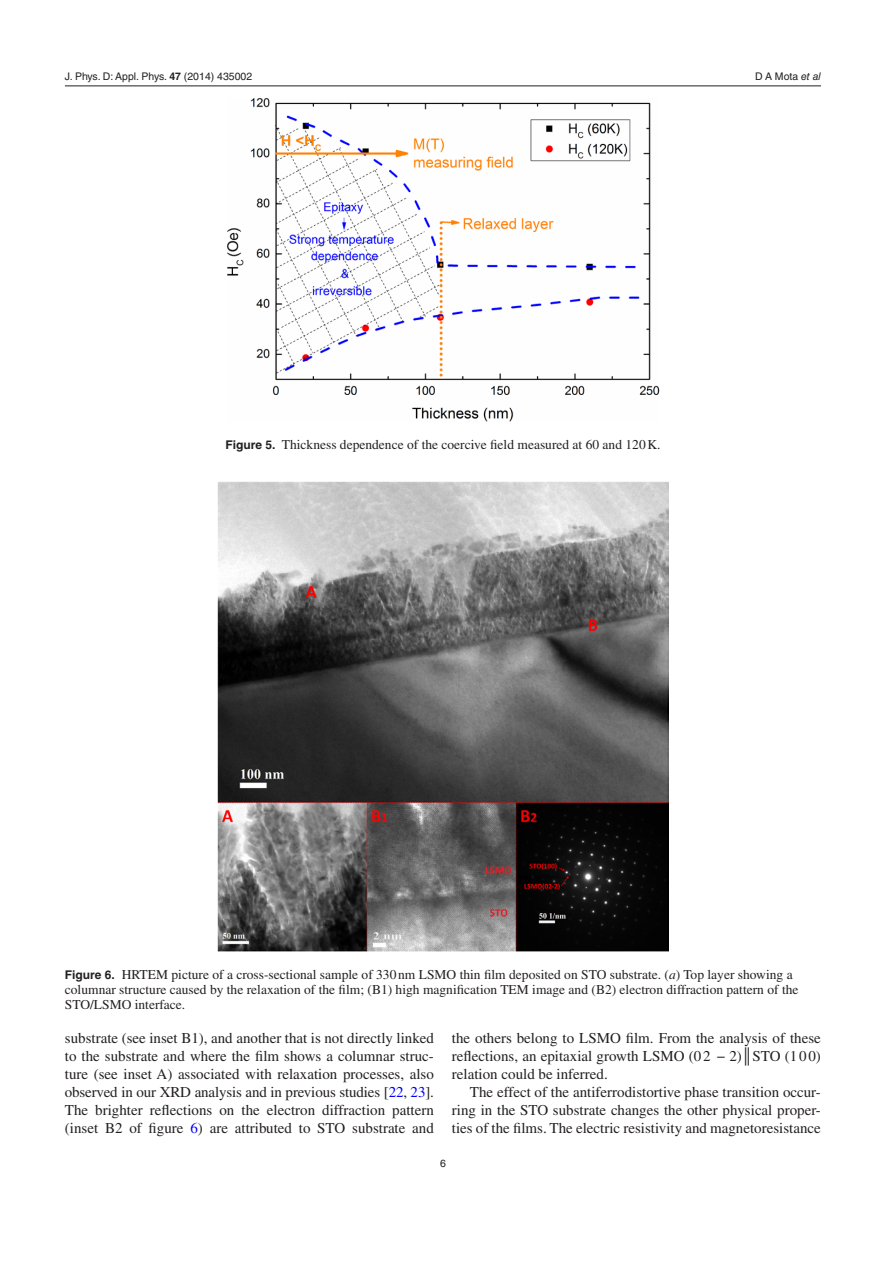
<style>
.page{position:relative;width:893px;height:1263px;background:#fff}
.page>*{position:absolute;margin:0;border:0;box-sizing:border-box;transform-origin:0 0}
.t1{font:15px/18px "Times LT Std";color:#231f20;text-align:justify}
.t2{font:13.5px/15px "Times LT Std";color:#231f20}
.t3{font:10.5px "Helvetica LT Std";color:#231f20}
.s1{font-family:"Helvetica";font-weight:700}
.s2{font-family:"Helvetica"}
.s3{font-style:italic}
.s4{font-family:"Helvetica LT Std";font-weight:700;font-size:12px}
.s5{color:#00f}
.s6{font-family:"STIX General"}
</style>
<div class="page">
<hr style="left:65px;top:86px;width:756px;height:1px;background:#231f20">
<img style="left:227px;top:98px;width:433px;height:324px">
<img style="left:217px;top:482px;width:452px;height:470px">
<p class="t3" style="left:65px;top:70px;width:189px">J. Phys. D: Appl. Phys. <span class="s1">47</span> (<span class="s2">2014</span>) 435002</p>
<p class="t3" style="left:755px;top:70px;width:67px">D A Mota <span class="s3">et al</span></p>
<p class="t2" style="left:225px;top:437px;width:437px"><span class="s4">Figure 5.</span> Thickness dependence of the coercive field measured at 60 and 120K.</p>
<p class="t2" style="left:65px;top:967px;width:735px"><span class="s4">Figure 6.</span> HRTEM picture of a cross-sectional sample of 330nm LSMO thin film deposited on STO substrate. (<span class="s3">a</span>) Top layer showing a columnar structure caused by the relaxation of the film; (B1) high magnification TEM image and (B2) electron diffraction pattern of the<br>STO/LSMO interface.</p>
<p class="t1" style="left:65px;top:1029px;width:371px">substrate (see inset B1), and another that is not directly linked to the substrate and where the film shows a columnar struc&shy;ture (see inset A) associated with relaxation processes, also observed in our XRD analysis and in previous studies [<span class="s5">22</span>, <span class="s5">23</span>].<br>The brighter reflections on the electron diffraction pattern (inset B2 of figure <span class="s5">6</span>) are attributed to STO substrate and</p>
<p class="t1" style="left:452px;top:1029px;width:370px">the others belong to LSMO film. From the analysis of these reflections, an epitaxial growth LSMO (0 2 − 2)<span class="s6">║</span>STO (1 0 0) relation could be inferred.</p>
<p class="t1" style="left:452px;top:1083px;width:370px;text-indent:18px">The effect of the antiferrodistortive phase transition occur&shy;ring in the STO substrate changes the other physical proper&shy;ties of the films. The electric resistivity and magnetoresistance</p>
<p class="t3" style="left:440px;top:1157px;width:7px">6</p>
</div>
